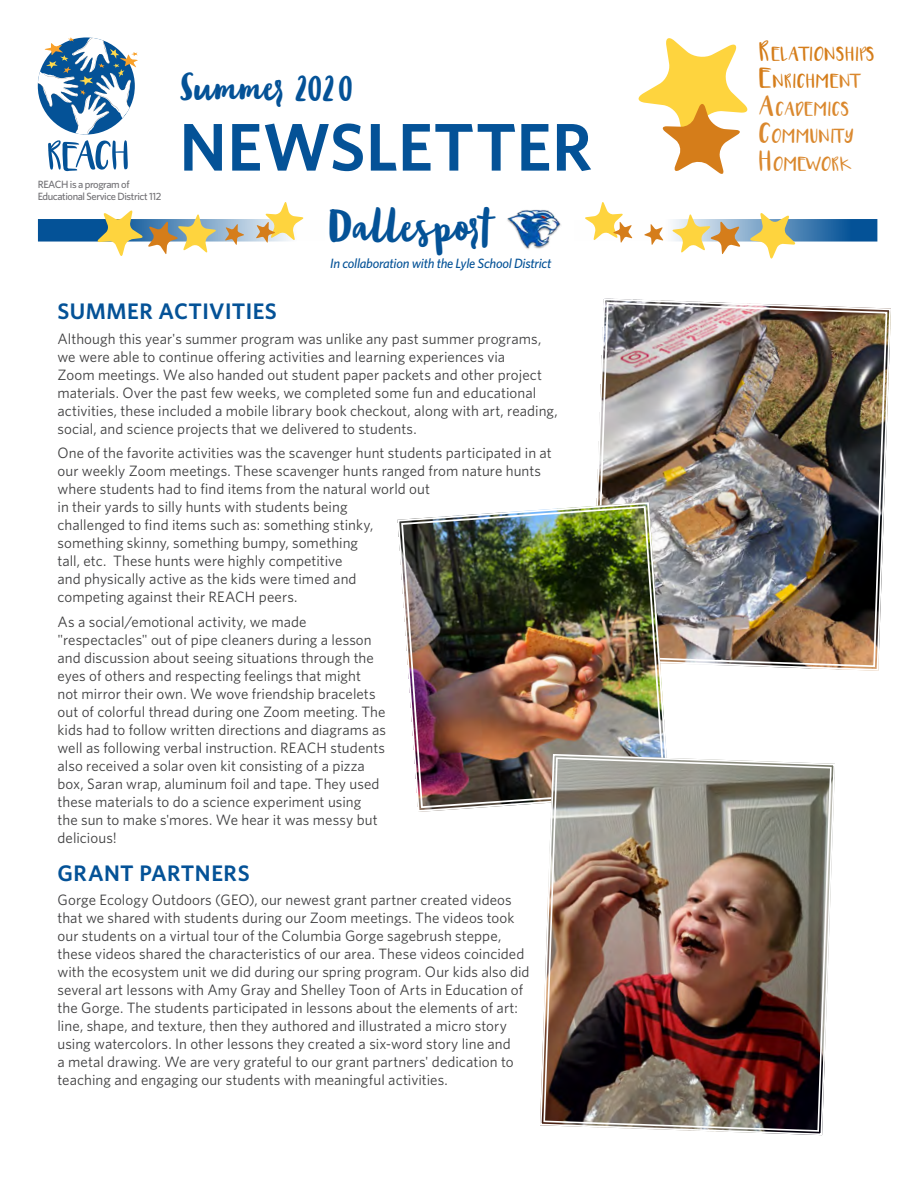
<style>
.page{position:relative;width:918px;height:1188px;background:#fff}
.page>*{position:absolute;margin:0;border:0;box-sizing:border-box;transform-origin:0 0}
.t1{font:600 67.5px "Whitney";letter-spacing:.005em;color:#045297}
.t2{font:36px "Blog Script";color:#045297}
.t3{font:31.5px "Blog Script";color:#045297}
.t4{font:600 22.5px "Whitney";letter-spacing:.02em;color:#045297}
.t5{font:15px/18px "Whitney";letter-spacing:.005em;color:#3e3e3f}
.t6{font:italic 500 13.5px "Whitney";letter-spacing:-.02em;color:#045297}
.t7{font:10.8px "Luna";letter-spacing:.135em;color:#d57d1a}
.t8{font:10.8px "Luna";letter-spacing:.1em;color:#da882e}
.t9{font:10.8px "Luna";letter-spacing:.155em;color:#da882e}
.t10{font:10.8px "Luna";letter-spacing:.12em;color:#da882e}
.t11{font:500 10.5px/12px "Whitney";letter-spacing:-.04em;color:#717074}
.s1{font-size:15.3px}
.s2{color:#da882e}
</style>
<div class="page">
<svg style="left:638px;top:38px;width:110px;height:136px"></svg>
<svg style="left:38px;top:37px;width:100px;height:134px"></svg>
<svg style="left:38px;top:219px;width:218px;height:23px;background:#3a77ad"></svg>
<svg style="left:97px;top:210px;width:119px;height:46px"></svg>
<svg style="left:225px;top:224px;width:19px;height:21px"></svg>
<svg style="left:256px;top:202px;width:48px;height:41px"></svg>
<img style="left:507px;top:209px;width:54px;height:40px">
<svg style="left:632px;top:219px;width:245px;height:23px"></svg>
<svg style="left:750px;top:213px;width:46px;height:46px"></svg>
<svg style="left:672px;top:214px;width:69px;height:40px"></svg>
<svg style="left:644px;top:224px;width:19px;height:21px"></svg>
<svg style="left:585px;top:202px;width:47px;height:41px"></svg>
<img style="left:596px;top:301px;width:292px;height:367px">
<svg style="left:397px;top:501px;width:273px;height:311px"></svg>
<img style="left:400px;top:505px;width:266px;height:304px">
<svg style="left:539px;top:753px;width:296px;height:383px"></svg>
<img style="left:543px;top:756px;width:290px;height:377px">
<h1 class="t3" style="left:179px;top:69px;width:176px">Summer 2020</h1>
<p class="t11" style="left:38px;top:178px;width:125px">REACH is a program of<br>Educational Service District 112</p>
<h1 class="t1" style="left:179px;top:102px;width:414px">NEWSLETTER</h1>
<h2 class="t2" style="left:327px;top:206px;width:167px">Dallesport</h2>
<p class="t6" style="left:330px;top:254px;width:223px">In collaboration with the Lyle School District</p>
<h3 class="t4" style="left:58px;top:296px;width:221px">SUMMER ACTIVITIES</h3>
<p class="t5" style="left:58px;top:329px;width:502px">Although this year's summer program was unlike any past summer programs, we were able to continue offering activities and learning experiences via<br>Zoom meetings. We also handed out student paper packets and other project materials. Over the past few weeks, we completed some fun and educational activities, these included a mobile library book checkout, along with art, reading, social, and science projects that we delivered to students.</p>
<p class="t5" style="left:58px;top:444px;width:496px">One of the favorite activities was the scavenger hunt students participated in at our weekly Zoom meetings. These scavenger hunts ranged from nature hunts where students had to find items from the natural world out<br>in their yards to silly hunts with students being<br>challenged to find items such as: something stinky,<br>something skinny, something bumpy, something<br>tall, etc. These hunts were highly competitive<br>and physically active as the kids were timed and<br>competing against their REACH peers.</p>
<p class="t5" style="left:58px;top:613px;width:330px">As a social/emotional activity, we made "respectacles" out of pipe cleaners during a lesson and discussion about seeing situations through the eyes of others and respecting feelings that might<br>not mirror their own. We wove friendship bracelets out of colorful thread during one Zoom meeting. The kids had to follow written directions and diagrams as well as following verbal instruction. REACH students also received a solar oven kit consisting of a pizza box, Saran wrap, aluminum foil and tape. They used these materials to do a science experiment using<br>the sun to make s'mores. We hear it was messy but delicious!</p>
<h3 class="t4" style="left:58px;top:858px;width:194px">GRANT PARTNERS</h3>
<p class="t5" style="left:58px;top:891px;width:474px">Gorge Ecology Outdoors (GEO), our newest grant partner created videos that we shared with students during our Zoom meetings. The videos took our students on a virtual tour of the Columbia Gorge sagebrush steppe, these videos shared the characteristics of our area. These videos coincided with the ecosystem unit we did during our spring program. Our kids also did several art lessons with Amy Gray and Shelley Toon of Arts in Education of the Gorge. The students participated in lessons about the elements of art: line, shape, and texture, then they authored and illustrated a micro story using watercolors. In other lessons they created a six-word story line and<br>a metal drawing. We are very grateful to our grant partners' dedication to teaching and engaging our students with meaningful activities.</p>
<p class="t7" style="left:760px;top:50px;width:116px"><span class="s1">R</span>ELATIONSHIPS</p>
<p class="t7" style="left:760px;top:78px;width:103px"><span class="s1">E</span>NRICHME<span class="s2">NT</span></p>
<p class="t8" style="left:760px;top:106px;width:91px"><span class="s1">A</span>CADEMICS</p>
<p class="t9" style="left:760px;top:133px;width:96px"><span class="s1">C</span>OMMUNITY</p>
<h1 class="t10" style="left:760px;top:161px;width:94px"><span class="s1">H</span> OMEWORK</h1>
</div>
